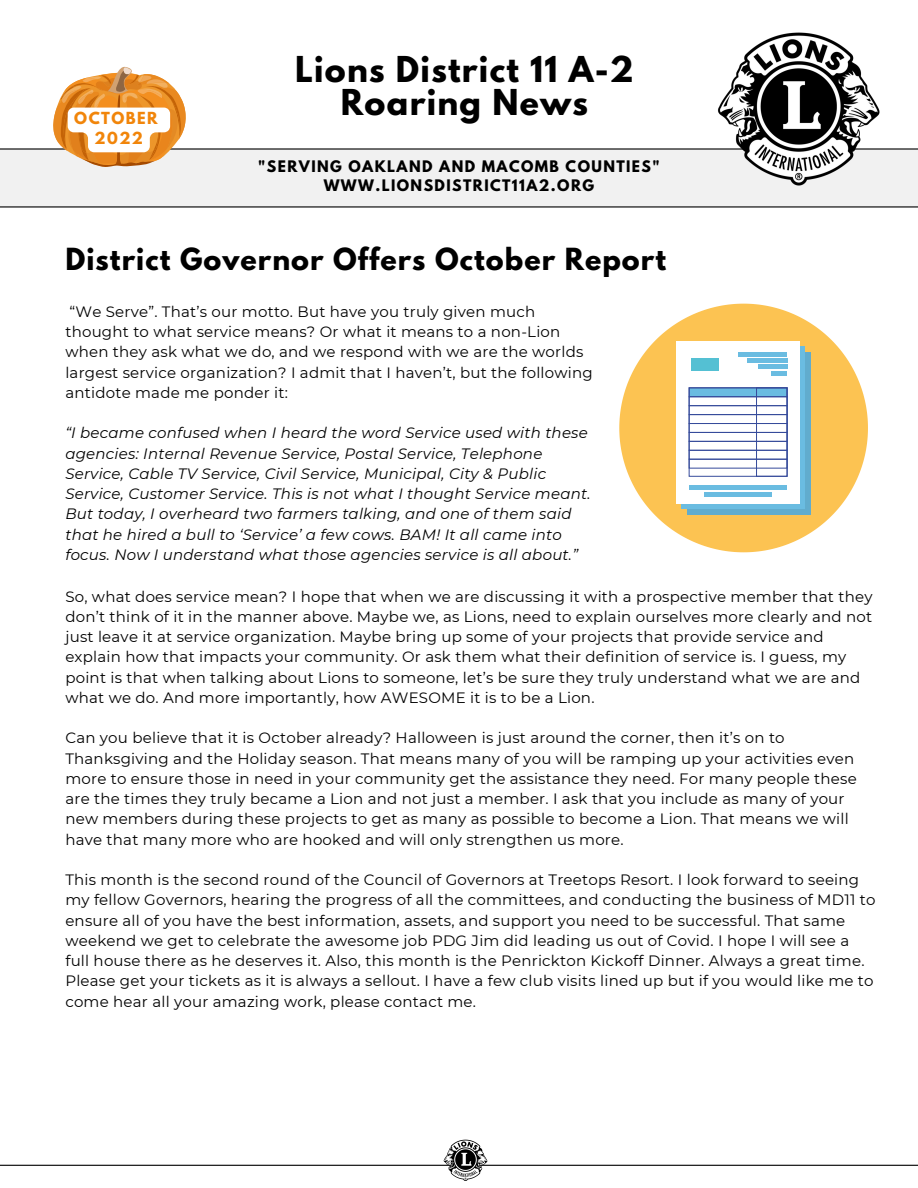
<style>
.page{position:relative;width:918px;height:1188px;background:#fff}
.page>*{position:absolute;margin:0;border:0;box-sizing:border-box;transform-origin:0 0}
.t1{font:700 31.65px/32.7px "League Spartan";letter-spacing:.04em;color:#000;text-align:center}
.t2{font:700 27px "League Spartan";letter-spacing:.04em;color:#000}
.t3{font:15px/20.2px "Montserrat";letter-spacing:.015em;color:#000}
.t4{font:italic 15px/20.2px "Montserrat";letter-spacing:.015em;color:#000}
.t5{font:700 14.7px/20px "League Spartan";letter-spacing:.1em;color:#f1850a;text-align:center}
.t6{font:700 14.1px/19.2px "League Spartan";letter-spacing:.1em;color:#000;text-align:center}
</style>
<div class="page">
<div style="left:0;top:150px;width:918px;height:57px;background:#f1f1f1"></div>
<hr style="left:0;top:148px;width:918px;height:2px;background:#000">
<hr style="left:0;top:206px;width:918px;height:2px;background:#000">
<img style="left:708px;top:32px;width:174px;height:154px">
<hr style="left:0;top:1165px;width:918px;height:1px;background:#000">
<img style="left:441px;top:1139px;width:46px;height:42px">
<svg style="left:50px;top:67px;width:137px;height:100px"></svg>
<svg style="left:619px;top:304px;width:249px;height:248px;fill:#fcc352"></svg>
<div style="left:688px;top:352px;width:123px;height:163px;background:#61accd"></div>
<div style="left:682px;top:347px;width:123px;height:162px;background:#6abce1"></div>
<div style="left:677px;top:341px;width:123px;height:163px;background:#fff"></div>
<div style="left:689px;top:388px;width:98px;height:9px;background:#6abce1"></div>
<div style="left:689px;top:388px;width:98px;height:89px;border:1px solid #364b9b"></div>
<div style="left:689px;top:388px;width:98px;height:9px;border:1px solid #364b9b"></div>
<div style="left:689px;top:397px;width:98px;height:9px;border:1px solid #364b9b"></div>
<div style="left:689px;top:406px;width:98px;height:9px;border:1px solid #364b9b"></div>
<div style="left:689px;top:423px;width:98px;height:10px;border:1px solid #364b9b"></div>
<div style="left:689px;top:432px;width:98px;height:9px;border:1px solid #364b9b"></div>
<div style="left:689px;top:441px;width:98px;height:9px;border:1px solid #364b9b"></div>
<div style="left:689px;top:450px;width:98px;height:9px;border:1px solid #364b9b"></div>
<div style="left:689px;top:459px;width:98px;height:9px;border:1px solid #364b9b"></div>
<div style="left:756px;top:388px;width:31px;height:88px;border:1px solid #364b9b"></div>
<div style="left:691px;top:358px;width:28px;height:13px;background:#54c0d3"></div>
<div style="left:738px;top:352px;width:49px;height:5px;background:#6abce1"></div>
<hr style="left:689px;top:486px;width:98px;height:4px;background:#6abce1">
<hr style="left:704px;top:492px;width:68px;height:4px;background:#6abce1">
<div style="left:747px;top:358px;width:40px;height:5px;background:#6abce1"></div>
<hr style="left:758px;top:365px;width:29px;height:4px;background:#6abce1">
<hr style="left:772px;top:371px;width:15px;height:4px;background:#6abce1">
<p class="t5" style="left:74px;top:110px;width:85px">OCTOBER<br>2022</p>
<h1 class="t1" style="left:295px;top:57px;width:340px">Lions District 11 A-2<br>Roaring News</h1>
<p class="t6" style="left:258px;top:159px;width:403px">"SERVING OAKLAND AND MACOMB COUNTIES"<br>WWW.LIONSDISTRICT11A2.ORG</p>
<h2 class="t2" style="left:65px;top:246px;width:602px">District Governor Offers October Report</h2>
<p class="t3" style="left:65px;top:301px;width:529px">“We Serve”. That’s our motto. But have you truly given much thought to what service means? Or what it means to a non-Lion when they ask what we do, and we respond with we are the worlds largest service organization? I admit that I haven’t, but the following antidote made me ponder it:</p>
<p class="t4" style="left:65px;top:423px;width:527px">“I became confused when I heard the word Service used with these agencies: Internal Revenue Service, Postal Service, Telephone Service, Cable TV Service, Civil Service, Municipal, City &amp; Public Service, Customer Service. This is not what I thought Service meant.<br>But today, I overheard two farmers talking, and one of them said that he hired a bull to ‘Service’ a few cows. BAM! It all came into focus. Now I understand what those agencies service is all about.”</p>
<p class="t3" style="left:65px;top:586px;width:809px">So, what does service mean? I hope that when we are discussing it with a prospective member that they don’t think of it in the manner above. Maybe we, as Lions, need to explain ourselves more clearly and not just leave it at service organization. Maybe bring up some of your projects that provide service and explain how that impacts your community. Or ask them what their definition of service is. I guess, my point is that when talking about Lions to someone, let’s be sure they truly understand what we are and what we do. And more importantly, how AWESOME it is to be a Lion.</p>
<p class="t3" style="left:65px;top:728px;width:793px">Can you believe that it is October already? Halloween is just around the corner, then it’s on to Thanksgiving and the Holiday season. That means many of you will be ramping up your activities even more to ensure those in need in your community get the assistance they need. For many people these are the times they truly became a Lion and not just a member. I ask that you include as many of your new members during these projects to get as many as possible to become a Lion. That means we will have that many more who are hooked and will only strengthen us more.</p>
<p class="t3" style="left:65px;top:870px;width:812px">This month is the second round of the Council of Governors at Treetops Resort. I look forward to seeing my fellow Governors, hearing the progress of all the committees, and conducting the business of MD11 to ensure all of you have the best information, assets, and support you need to be successful. That same weekend we get to celebrate the awesome job PDG Jim did leading us out of Covid. I hope I will see a full house there as he deserves it. Also, this month is the Penrickton Kickoff Dinner. Always a great time.<br>Please get your tickets as it is always a sellout. I have a few club visits lined up but if you would like me to come hear all your amazing work, please contact me.</p>
</div>
